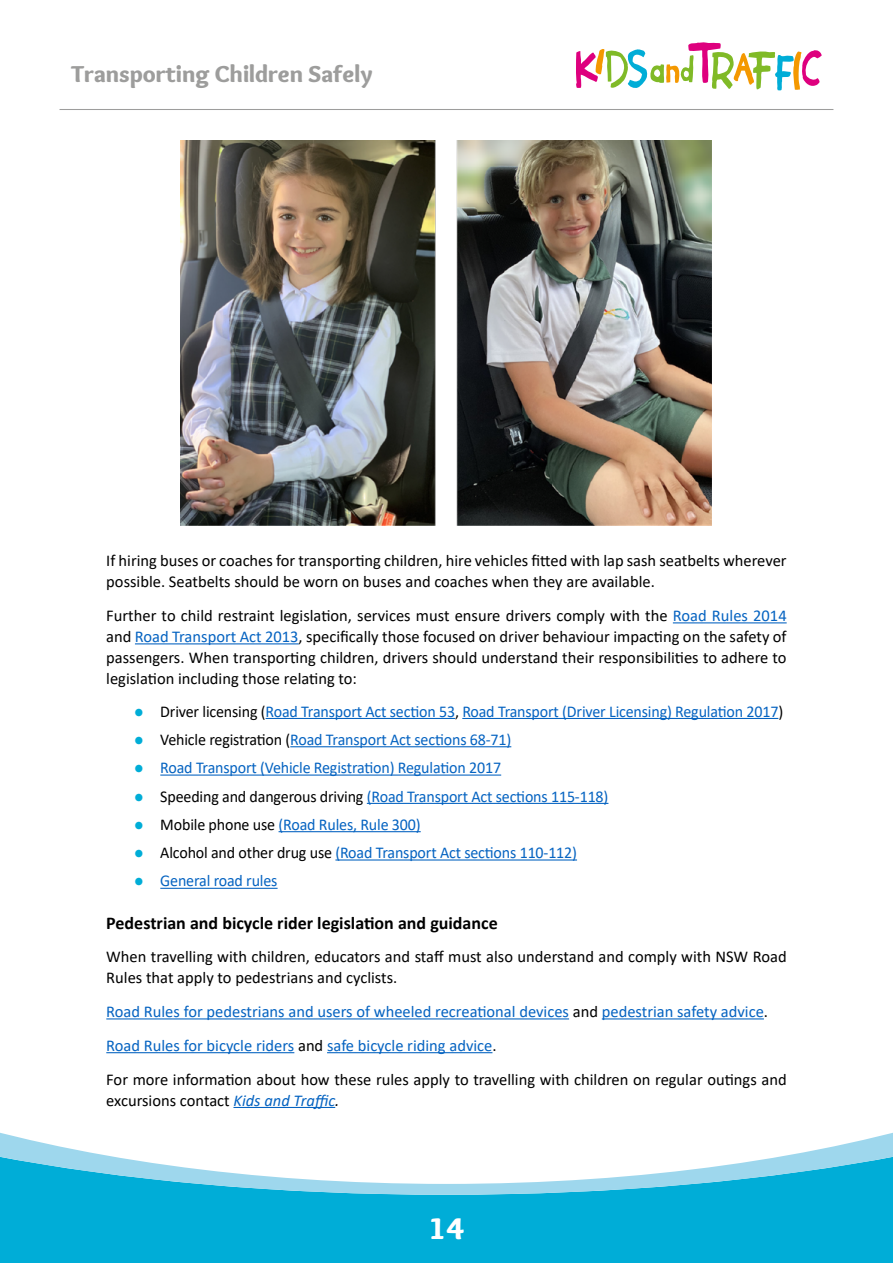
<style>
.page{position:relative;width:893px;height:1263px;background:#fff}
.page>*{position:absolute;margin:0;border:0;box-sizing:border-box;transform-origin:0 0}
.t1{font:900 30.75px "Overlock";color:#fff}
.t2{font:900 24px "Overlock";color:#9d9d9c}
.t3{font:700 18px "Calibri";color:#000}
.Paragraph{font:16.5px/21px "Calibri";color:#000}
.Paragraph-2{font:16.5px "Calibri";letter-spacing:-.01em;color:#0563c1}
.s1{color:#0563c1}
.s2{font-size:24px;color:#00add7}
.s3{color:#000}
.s4{font-style:italic;color:#0563c1}
.s5{font-style:italic}
</style>
<div class="page">
<div style="left:0;top:1195px;width:893px;height:68px;background:#00add7"></div>
<svg style="left:0;top:1018px;width:893px;height:177px"></svg>
<svg style="left:576px;top:42px;width:246px;height:49px"></svg>
<hr style="left:60px;top:109px;width:773px;height:1px;background:#9d9d9c">
<hr style="left:673px;top:622px;width:114px;height:1px;background:#0563c1">
<hr style="left:135px;top:643px;width:164px;height:1px;background:#0563c1">
<hr style="left:266px;top:718px;width:189px;height:1px;background:#0563c1">
<hr style="left:462px;top:718px;width:316px;height:1px;background:#0563c1">
<hr style="left:290px;top:746px;width:221px;height:1px;background:#0563c1">
<hr style="left:160px;top:774px;width:341px;height:2px;background:#0563c1">
<hr style="left:367px;top:803px;width:241px;height:1px;background:#0563c1">
<hr style="left:279px;top:831px;width:142px;height:1px;background:#0563c1">
<hr style="left:335px;top:859px;width:242px;height:1px;background:#0563c1">
<hr style="left:160px;top:888px;width:118px;height:1px;background:#0563c1">
<hr style="left:106px;top:1018px;width:463px;height:1px;background:#0563c1">
<hr style="left:602px;top:1018px;width:162px;height:1px;background:#0563c1">
<hr style="left:106px;top:1052px;width:188px;height:1px;background:#0563c1">
<hr style="left:327px;top:1052px;width:165px;height:1px;background:#0563c1">
<hr style="left:233px;top:1107px;width:102px;height:1px;background:#0563c1">
<img style="left:181px;top:140px;width:530px;height:385px">
<h2 class="t2" style="left:71px;top:58px;width:303px">Transporting Children Safely</h2>
<p class="Paragraph" style="left:106px;top:550px;width:682px">If hiring buses or coaches for transporting children, hire vehicles fitted with lap sash seatbelts wherever possible. Seatbelts should be worn on buses and coaches when they are available.</p>
<p class="Paragraph" style="left:106px;top:605px;width:682px;text-align:justify">Further to child restraint legislation, services must ensure drivers comply with the <span class="s1">Road Rules 2014 </span>and <span class="s1">Road Transport Act 2013</span>, specifically those focused on driver behaviour impacting on the safety of passengers. When transporting children, drivers should understand their responsibilities to adhere to legislation including those relating to:</p>
<p class="Paragraph-2" style="left:133px;top:700px;width:651px"><span class="s2">•</span> <span class="s3">Driver licensing (</span>Road Transport Act section 53<span class="s3">,</span> Road Transport (Driver Licensing) Regulation 2017<span class="s3">)</span></p>
<p class="Paragraph-2" style="left:133px;top:728px;width:379px"><span class="s2">•</span> <span class="s3">Vehicle registration (</span>Road Transport Act sections 68-71)</p>
<p class="Paragraph-2" style="left:133px;top:756px;width:369px"><span class="s2">•</span> Road Transport (Vehicle Registration) Regulation 2017</p>
<p class="Paragraph-2" style="left:133px;top:784px;width:477px"><span class="s2">•</span> <span class="s3">Speeding and dangerous driving</span> (Road Transport Act sections 115-118)</p>
<p class="Paragraph-2" style="left:133px;top:813px;width:289px"><span class="s2">•</span> <span class="s3">Mobile phone use</span> (Road Rules, Rule 300)</p>
<p class="Paragraph-2" style="left:133px;top:841px;width:445px"><span class="s2">•</span> <span class="s3">Alcohol and other drug use</span> (Road Transport Act sections 110-112)</p>
<p class="Paragraph-2" style="left:133px;top:869px;width:146px"><span class="s2">•</span> General road rules</p>
<h3 class="t3" style="left:106px;top:910px;width:393px">Pedestrian and bicycle rider legislation and guidance</h3>
<p class="Paragraph" style="left:106px;top:946px;width:682px">When travelling with children, educators and staff must also understand and comply with NSW Road<br>Rules that apply to pedestrians and cyclists.</p>
<p class="Paragraph-2" style="left:106px;top:1000px;width:663px">Road Rules for pedestrians and users of wheeled recreational devices <span class="s3">and</span> pedestrian safety advice<span class="s3">.</span></p>
<p class="Paragraph-2" style="left:106px;top:1034px;width:392px">Road Rules for bicycle riders <span class="s3">and</span> safe bicycle riding advice<span class="s3">.</span></p>
<p class="Paragraph" style="left:106px;top:1068px;width:682px">For more information about how these rules apply to travelling with children on regular outings and excursions contact <span class="s4">Kids and Traffic</span><span class="s5">.</span></p>
<h1 class="t1" style="left:429px;top:1209px;width:37px">14</h1>
</div>
